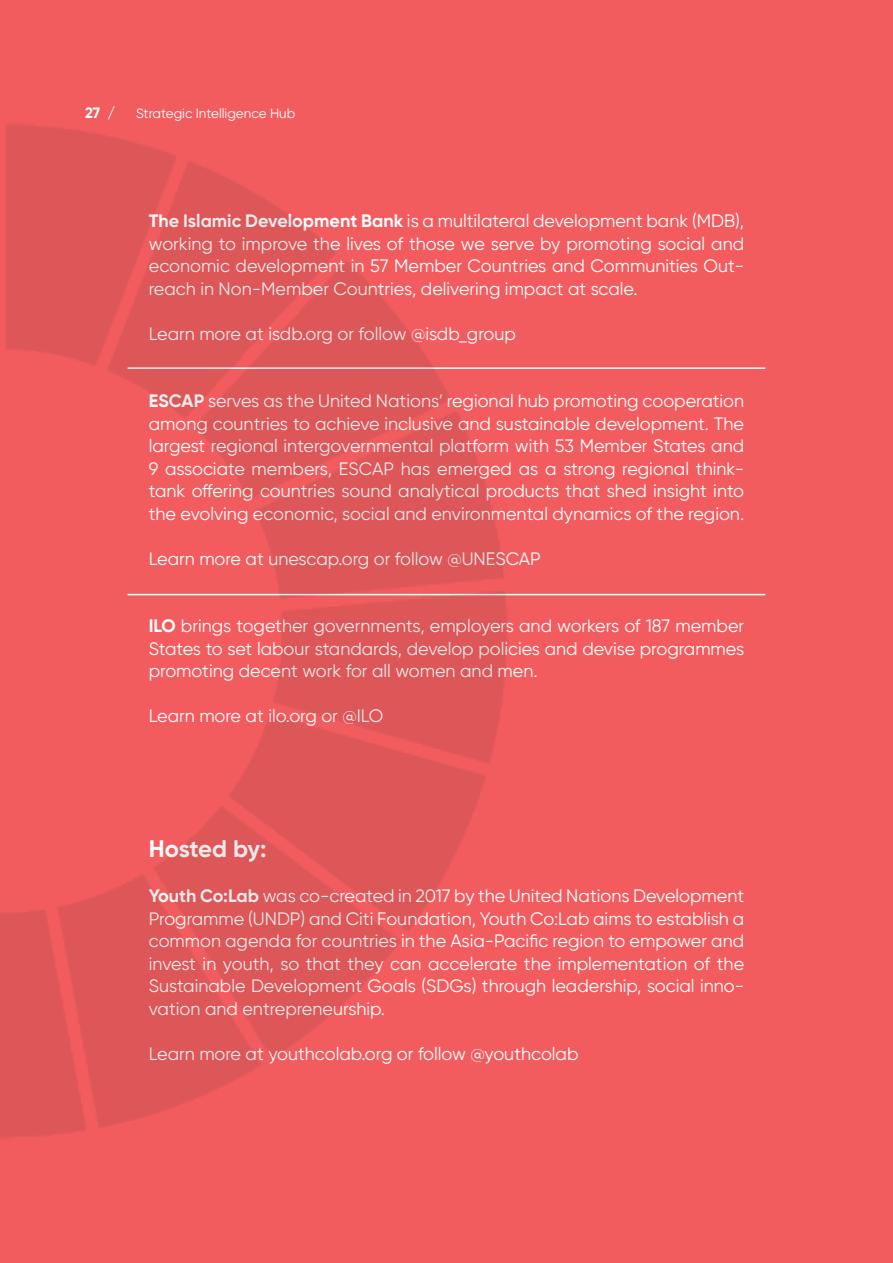
<style>
.page{position:relative;width:893px;height:1263px;background:#f25c5f}
.page>*{position:absolute;margin:0;border:0;box-sizing:border-box;transform-origin:0 0}
.t1{font:700 24px "Gilroy";letter-spacing:-.015em;color:#fff}
.t2{font:18px/22.5px "Gilroy";color:#fff;text-align:justify}
.t3{font:700 15px "Gilroy";color:#fff}
.t4{font:13.5px "Gilroy";color:#fff}
.s1{font-weight:700}
</style>
<div class="page">
<hr style="left:128px;top:367px;width:637px;height:2px;background:#fff">
<hr style="left:128px;top:594px;width:637px;height:1px;background:#fff">
<img style="left:0;top:124px;width:508px;height:1014px">
<p class="t3" style="left:85px;top:104px;width:32px">27 /</p>
<p class="t4" style="left:136px;top:105px;width:161px">Strategic Intelligence Hub</p>
<p class="t2" style="left:149px;top:209px;width:597px"><span class="s1">The Islamic Development Bank</span> is a multilateral development bank (MDB), working to improve the lives of those we serve by promoting social and economic development in 57 Member Countries and Communities Out&shy;reach in Non-Member Countries, delivering impact at scale.</p>
<p class="t2" style="left:149px;top:322px;width:368px">Learn more at isdb.org or follow @isdb_group</p>
<p class="t2" style="left:149px;top:389px;width:597px"><span class="s1">ESCAP</span> serves as the United Nations’ regional hub promoting cooperation among countries to achieve inclusive and sustainable development. The largest regional intergovernmental platform with 53 Member States and 9 associate members, ESCAP has emerged as a strong regional think&shy;tank offering countries sound analytical products that shed insight into the evolving economic, social and environmental dynamics of the region.</p>
<p class="t2" style="left:149px;top:547px;width:394px">Learn more at unescap.org or follow @UNESCAP</p>
<p class="t2" style="left:149px;top:614px;width:597px"><span class="s1">ILO</span> brings together governments, employers and workers of 187 member States to set labour standards, develop policies and devise programmes promoting decent work for all women and men.</p>
<p class="t2" style="left:149px;top:704px;width:236px">Learn more at ilo.org or @ILO</p>
<h1 class="t1" style="left:149px;top:834px;width:119px">Hosted by:</h1>
<p class="t2" style="left:149px;top:884px;width:597px"><span class="s1">Youth Co:Lab</span> was co-created in 2017 by the United Nations Development Programme (UNDP) and Citi Foundation, Youth Co:Lab aims to establish a common agenda for countries in the Asia-Pacific region to empower and invest in youth, so that they can accelerate the implementation of the Sustainable Development Goals (SDGs) through leadership, social inno&shy;vation and entrepreneurship.</p>
<p class="t2" style="left:149px;top:1042px;width:431px">Learn more at youthcolab.org or follow @youthcolab</p>
</div>
